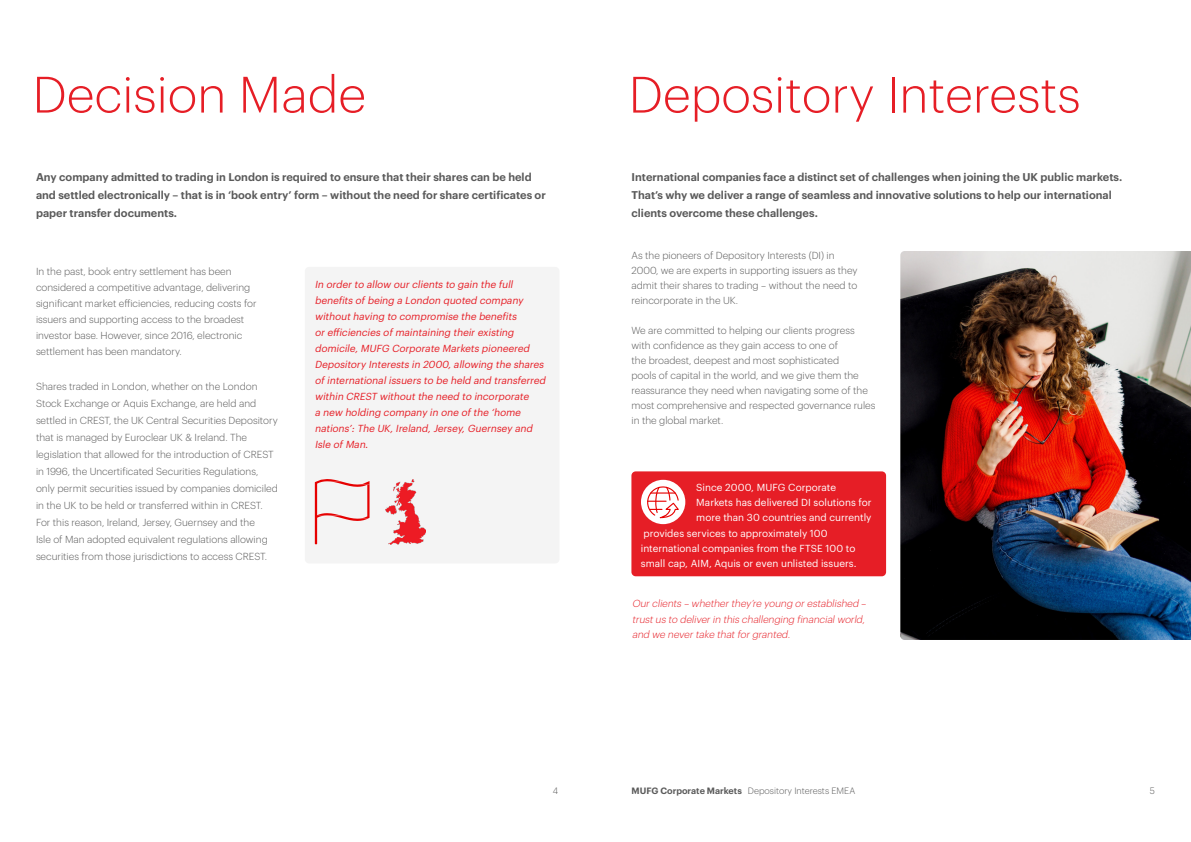
<style>
.page{position:relative;width:1191px;height:842px;background:#fff}
.page>*{position:absolute;margin:0;border:0;box-sizing:border-box;transform-origin:0 0}
.t1{font:300 50px "Graphik";color:#e61e26}
.t2{font:600 11px/18px "Graphik";color:#5a5a5a}
.t3{font:300 10px/17px "Graphik";color:#5a5a5a}
.t4{font:italic 10px/16px "Graphik";color:#e61e26}
.t5{font:10px/15px "Graphik";color:#fff}
.t6{font:italic 300 10px/16px "Graphik";color:#e61e26}
.t7{font:300 9px "Graphik";color:#5a5a5a}
.s1{font-weight:600}
</style>
<div class="page">
<div style="left:631px;top:471px;width:255px;height:105px;background:#e61e26;border-radius:4px"></div>
<div style="left:305px;top:267px;width:254px;height:296px;background:#f4f4f4;border-radius:4px"></div>
<svg style="left:315px;top:479px;width:54px;height:65px"></svg>
<img style="left:385px;top:479px;width:40px;height:65px">
<div style="left:641px;top:480px;width:44px;height:44px;background:#fff;border-radius:50%"></div>
<svg style="left:646px;top:486px;width:34px;height:35px"></svg>
<img style="left:900px;top:251px;width:291px;height:389px">
<h1 class="t1" style="left:32px;top:58px;width:335px">Decision Made</h1>
<p class="t2" style="left:36px;top:167px;width:511px">Any company admitted to trading in London is required to ensure that their shares can be held and settled electronically – that is in ‘book entry’ form – without the need for share certificates or paper transfer documents.</p>
<p class="t3" style="left:36px;top:263px;width:222px;line-height:16px">In the past, book entry settlement has been considered a competitive advantage, delivering significant market efficiencies, reducing costs for issuers and supporting access to the broadest investor base. However, since 2016, electronic settlement has been mandatory.</p>
<p class="t3" style="left:36px;top:377px;width:243px">Shares traded in London, whether on the London Stock Exchange or Aquis Exchange, are held and settled in CREST, the UK Central Securities Depository that is managed by Euroclear UK &amp; Ireland. The legislation that allowed for the introduction of CREST in 1996, the Uncertificated Securities Regulations, only permit securities issued by companies domiciled in the UK to be held or transferred within in CREST.<br>For this reason, Ireland, Jersey, Guernsey and the<br>Isle of Man adopted equivalent regulations allowing securities from those jurisdictions to access CREST.</p>
<p class="t4" style="left:315px;top:276px;width:234px">In orderto allow ourclients to gain the full benefits ofbeing a London quoted company withouthaving to compromise the benefits orefficiencies ofmaintaining theirexisting domicile,MUFG Corporate Markets pioneered Depository Interests in 2000,allowing the shares ofinternationalissuers to be held and transferred within CREST withoutthe need to incorporate<br>a new holding company in one ofthe ‘home nations’:The UK,Ireland,Jersey,Guernsey and Isle ofMan.</p>
<h1 class="t1" style="left:628px;top:58px;width:453px">Depository Interests</h1>
<p class="t2" style="left:631px;top:167px;width:492px">International companies face a distinct set of challenges when joining the UK public markets.<br>That’s why we deliver a range of seamless and innovative solutions to help our international clients overcome these challenges.</p>
<p class="t3" style="left:631px;top:247px;width:228px;line-height:15px">As the pioneers of Depository Interests (DI) in 2000, we are experts in supporting issuers as they admit their shares to trading – without the need to reincorporate in the UK.</p>
<p class="t3" style="left:631px;top:322px;width:245px;line-height:15px">We are committed to helping our clients progress with confidence as they gain access to one of<br>the broadest, deepest and most sophisticated<br>pools of capital in the world, and we give them the reassurance they need when navigating some of the most comprehensive and respected governance rules in the global market.</p>
<p class="t5" style="left:696px;top:479px;width:177px">Since 2000, MUFG Corporate<br>Markets has delivered DI solutions for more than 30 countries and currently</p>
<p class="t5" style="left:641px;top:525px;width:217px">provides services to approximately 100 international companies from the FTSE 100 to small cap, AIM, Aquis or even unlisted issuers.</p>
<p class="t6" style="left:632px;top:595px;width:238px">Ourclients – whetherthey’re young orestablished – trustus to deliverin this challenging financialworld,</p>
<p class="t6" style="left:632px;top:626px;width:162px">and we nevertake thatforgranted.</p>
<p class="t7" style="left:553px;top:785px;width:7px">4</p>
<p class="t7" style="left:631px;top:785px;width:225px"><span class="s1">MUFG Corporate Markets</span> Depository Interests EMEA</p>
<p class="t7" style="left:1149px;top:785px;width:7px">5</p>
</div>
